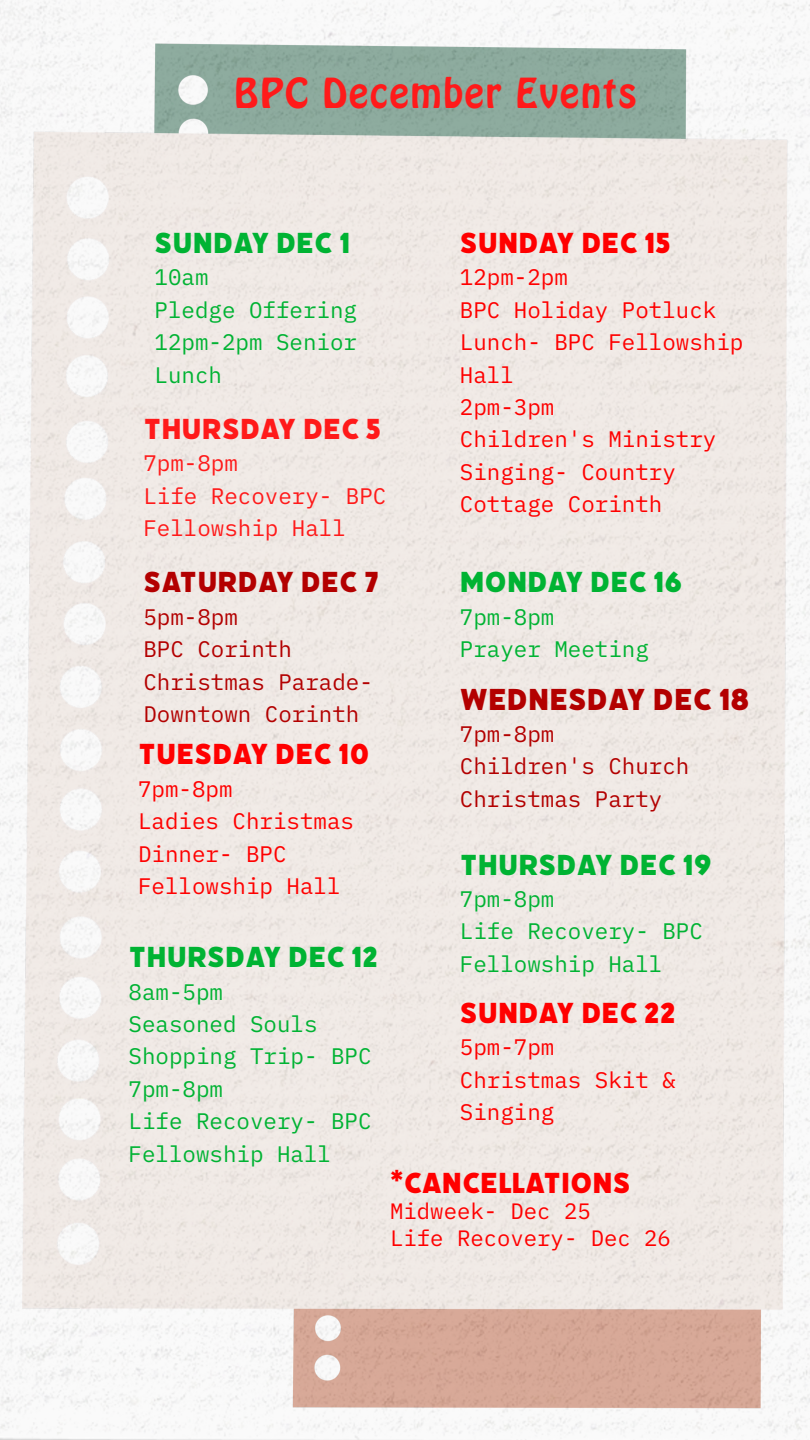
<style>
.page{position:relative;width:810px;height:1440px;background:#fff}
.page>*{position:absolute;margin:0;border:0;box-sizing:border-box;transform-origin:0 0}
.t1{font:36.5px "Hobo Std";letter-spacing:.05em;color:#ff1a1a}
.t2{font:33.8px "Filicudi Solid";color:#b30000}
.t3{font:32.3px "Filicudi Solid";color:#f00}
.t4{font:32.3px "Filicudi Solid";color:#00b333}
.t5{font:32.3px "Filicudi Solid";color:#ff1a1a}
.t6{font:32.3px "Filicudi Solid";color:#b30000}
.t7{font:22.5px/32.4px "IBM Plex Mono";color:#f00}
.t8{font:22.5px/32.4px "IBM Plex Mono";color:#00b333}
.t9{font:22.5px/32.4px "IBM Plex Mono";color:#b30000}
.t10{font:22.5px/32.4px "IBM Plex Mono";color:#ff1a1a}
.t11{font:22.3px/26.7px "IBM Plex Mono";color:#f00}
</style>
<div class="page">
<img style="left:0;top:0;width:810px;height:1440px">
<h1 class="t1" style="left:235px;top:68px;width:404px">BPC December Events</h1>
<h3 class="t4" style="left:155px;top:224px;width:197px">SUNDAY DEC 1</h3>
<p class="t8" style="left:155px;top:259px;width:204px">10am<br>Pledge Offering<br>12pm-2pm Senior<br>Lunch</p>
<h3 class="t5" style="left:143px;top:410px;width:240px">THURSDAY DEC 5</h3>
<p class="t10" style="left:143px;top:445px;width:245px">7pm-8pm<br>Life Recovery- BPC<br>Fellowship Hall</p>
<h3 class="t6" style="left:143px;top:563px;width:238px">SATURDAY DEC 7</h3>
<p class="t9" style="left:143px;top:599px;width:231px">5pm-8pm<br>BPC Corinth<br>Christmas Parade-<br>Downtown Corinth</p>
<h3 class="t3" style="left:138px;top:735px;width:233px">TUESDAY DEC 10</h3>
<p class="t7" style="left:138px;top:771px;width:218px">7pm-8pm<br>Ladies Christmas<br>Dinner- BPC<br>Fellowship Hall</p>
<h3 class="t4" style="left:129px;top:938px;width:251px">THURSDAY DEC 12</h3>
<p class="t8" style="left:129px;top:974px;width:245px">8am-5pm<br>Seasoned Souls<br>Shopping Trip- BPC<br>7pm-8pm<br>Life Recovery- BPC<br>Fellowship Hall</p>
<h3 class="t3" style="left:460px;top:224px;width:213px">SUNDAY DEC 15</h3>
<p class="t7" style="left:460px;top:259px;width:285px">12pm-2pm<br>BPC Holiday Potluck<br>Lunch- BPC Fellowship<br>Hall<br>2pm-3pm<br>Children's Ministry<br>Singing- Country<br>Cottage Corinth</p>
<h3 class="t4" style="left:460px;top:563px;width:224px">MONDAY DEC 16</h3>
<p class="t8" style="left:460px;top:599px;width:190px">7pm-8pm<br>Prayer Meeting</p>
<h2 class="t2" style="left:460px;top:679px;width:291px">WEDNESDAY DEC 18</h2>
<p class="t9" style="left:460px;top:716px;width:231px">7pm-8pm<br>Children's Church<br>Christmas Party</p>
<h3 class="t4" style="left:460px;top:846px;width:253px">THURSDAY DEC 19</h3>
<p class="t8" style="left:460px;top:881px;width:245px">7pm-8pm<br>Life Recovery- BPC<br>Fellowship Hall</p>
<h3 class="t3" style="left:460px;top:994px;width:217px">SUNDAY DEC 22</h3>
<p class="t7" style="left:460px;top:1030px;width:218px">5pm-7pm<br>Christmas Skit &amp;<br>Singing</p>
<h3 class="t3" style="left:390px;top:1164px;width:242px">*CANCELLATIONS</h3>
<p class="t11" style="left:390px;top:1196px;width:282px">Midweek- Dec 25<br>Life Recovery- Dec 26</p>
</div>
